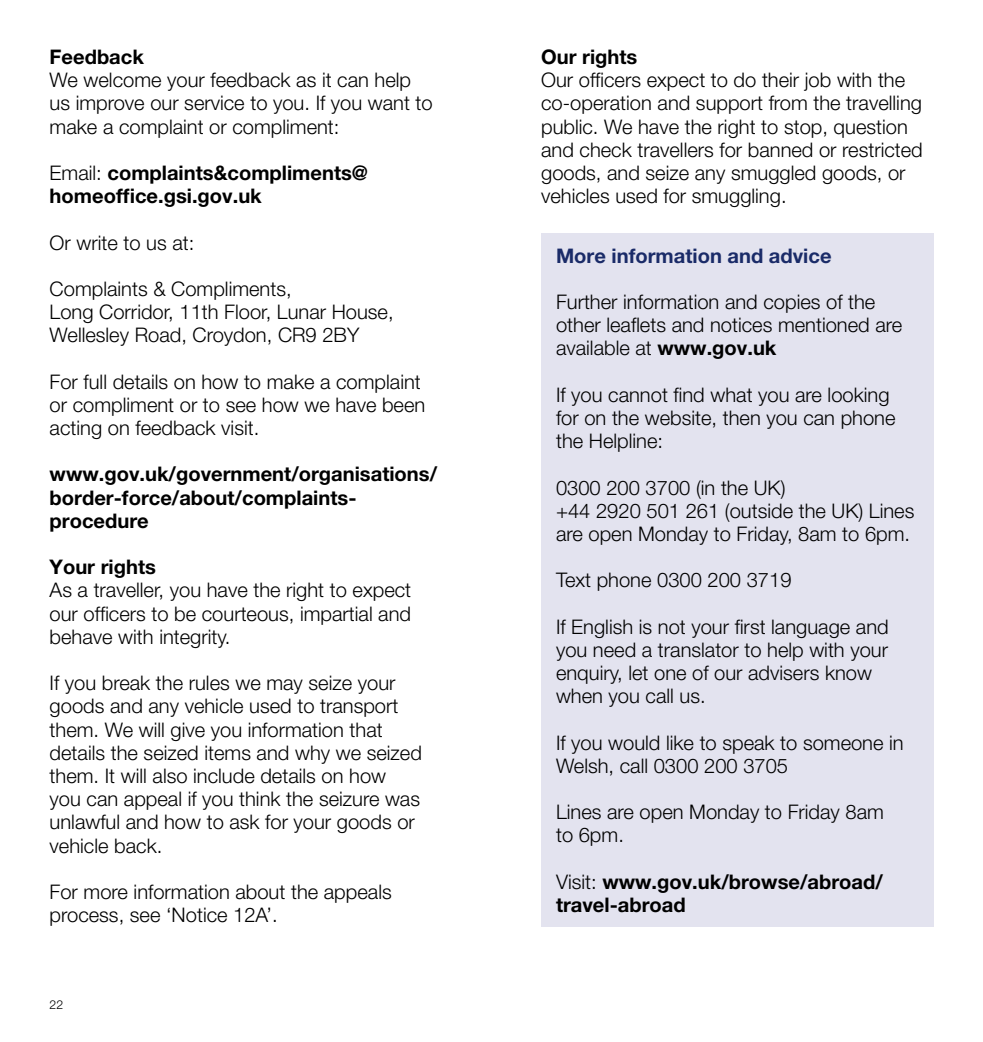
<style>
.page{position:relative;width:983px;height:1042px;background:#fff}
.page>*{position:absolute;margin:0;border:0;box-sizing:border-box;transform-origin:0 0}
.body{font:300 20.12px/23.1px "Helvetica Neue LT Pro";color:#000}
.body-2{font:700 20.12px/23.1px "Helvetica Neue LT Pro";color:#000}
.A_heading{font:700 20.12px "Helvetica Neue LT Pro";color:#1a2b68}
.t1{font:300 12.25px "Helvetica Neue LT Pro";color:#000}
.s1{font-weight:300}
.s2{font-weight:700}
</style>
<div class="page">
<div style="left:541px;top:233px;width:392px;height:694px;background:#e3e3ef"></div>
<p class="body-2" style="left:50px;top:45px;width:96px">Feedback</p>
<p class="body" style="left:50px;top:68px;width:384px">We welcome your feedback as it can help us improve our service to you. If you want to make a complaint or compliment:</p>
<p class="body-2" style="left:50px;top:161px;width:320px"><span class="s1">Email:</span> complaints&amp;compliments@ homeoffice.gsi.gov.uk</p>
<p class="body" style="left:50px;top:230px;width:146px">Or write to us at:</p>
<p class="body" style="left:50px;top:277px;width:243px">Complaints &amp; Compliments,</p>
<p class="body" style="left:50px;top:300px;width:345px">Long Corridor, 11th Floor, Lunar House,<br>Wellesley Road, Croydon, CR9 2BY</p>
<p class="body" style="left:50px;top:369px;width:377px">For full details on how to make a complaint or compliment or to see how we have been acting on feedback visit.</p>
<p class="body-2" style="left:50px;top:462px;width:389px">www.gov.uk/government/organisations/ border-force/about/complaints&shy;procedure</p>
<p class="body-2" style="left:50px;top:555px;width:108px">Your rights</p>
<p class="body" style="left:50px;top:578px;width:363px;text-align:justify">As a traveller, you have the right to expect our officers to be courteous, impartial and behave with integrity.</p>
<p class="body" style="left:50px;top:671px;width:373px">If you break the rules we may seize your goods and any vehicle used to transport them. We will give you information that details the seized items and why we seized them. It will also include details on how you can appeal if you think the seizure was unlawful and how to ask for your goods or vehicle back.</p>
<p class="body" style="left:50px;top:880px;width:343px">For more information about the appeals process, see ‘Notice 12A’.</p>
<p class="t1" style="left:50px;top:997px;width:15px">22</p>
<p class="body-2" style="left:541px;top:45px;width:98px">Our rights</p>
<p class="body" style="left:541px;top:68px;width:383px">Our officers expect to do their job with the co-operation and support from the travelling public. We have the right to stop, question and check travellers for banned or restricted goods, and seize any smuggled goods, or vehicles used for smuggling.</p>
<p class="A_heading" style="left:556px;top:243px;width:277px">More information and advice</p>
<p class="body" style="left:556px;top:290px;width:347px">Further information and copies of the other leaflets and notices mentioned are available at <span class="s2">www.gov.uk</span></p>
<p class="body" style="left:556px;top:383px;width:341px">If you cannot find what you are looking for on the website, then you can phone the Helpline:</p>
<p class="body" style="left:556px;top:475px;width:231px">0300 200 3700 (in the UK)</p>
<p class="body" style="left:556px;top:498px;width:360px">+44 2920 501 261 (outside the UK) Lines are open Monday to Friday, 8am to 6pm.</p>
<p class="body" style="left:556px;top:568px;width:237px">Text phone 0300 200 3719</p>
<p class="body" style="left:556px;top:614px;width:334px">If English is not your first language and you need a translator to help with your enquiry, let one of our advisers know when you call us.</p>
<p class="body" style="left:556px;top:730px;width:349px">If you would like to speak to someone in<br>Welsh, call 0300 200 3705</p>
<p class="body" style="left:556px;top:800px;width:329px">Lines are open Monday to Friday 8am to 6pm.</p>
<p class="body-2" style="left:556px;top:869px;width:328px"><span class="s1">Visit:</span> www.gov.uk/browse/abroad/ travel-abroad</p>
</div>
